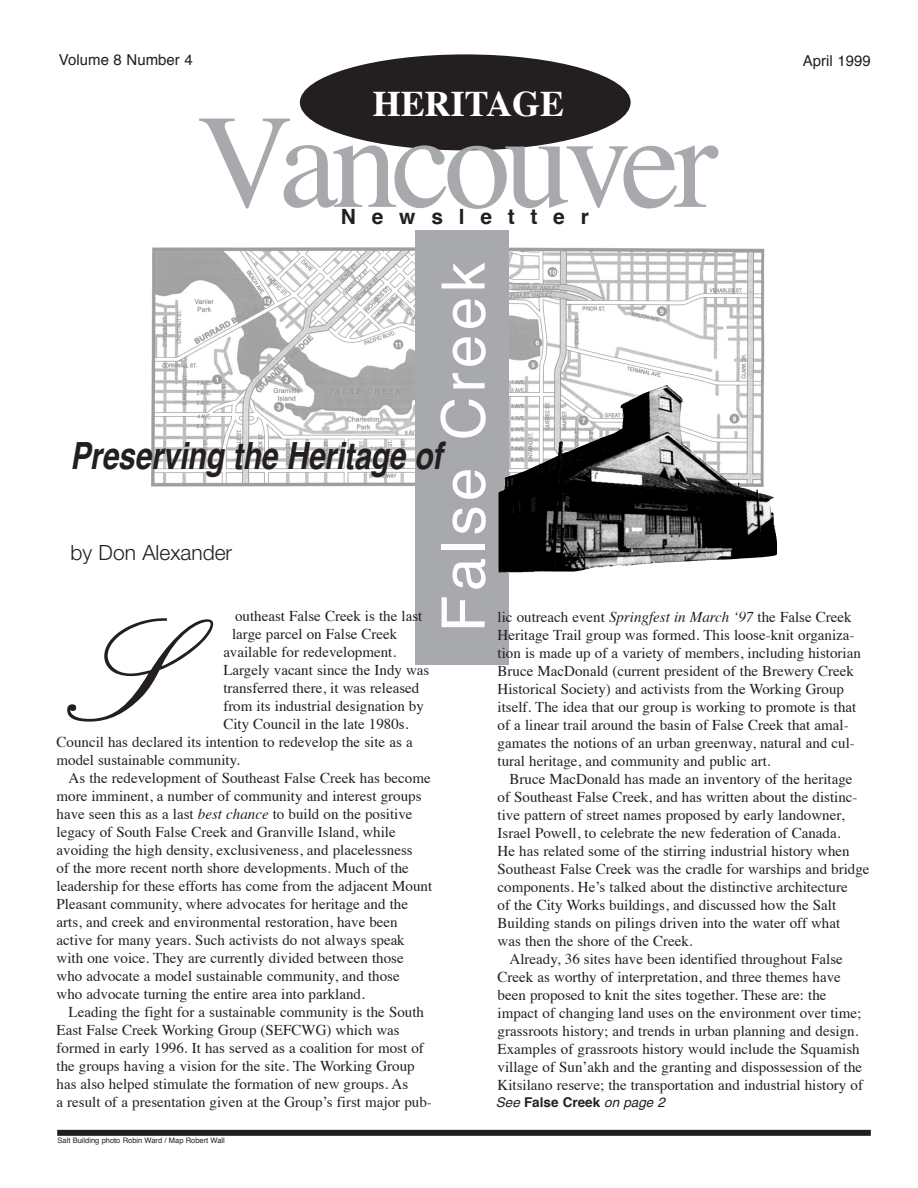
<style>
.page{position:relative;width:918px;height:1188px;background:#fff}
.page>*{position:absolute;margin:0;border:0;box-sizing:border-box;transform-origin:0 0}
.t1{font:600 180px "Palace Script";color:#231f20}
.t2{font:133.5px "Times";letter-spacing:-.05em;color:#a8a9ad}
.t3{font:60px "Helvetica";letter-spacing:.075em;color:#fff}
.t4{font:italic 700 37.5px "Helvetica";letter-spacing:-.005em;color:#231f20;scale:.8 1}
.t5{font:700 36px "Times";color:#fff}
.t6{font:300 21px "Helvetica Neue LT";color:#231f20}
.t7{font:700 21px "Helvetica";letter-spacing:.75em;color:#231f20}
.t8{font:15px/18px "Times";color:#231f20}
.t9{font:15px "Helvetica";color:#231f20}
.t10{font:italic 13.5px "Helvetica";color:#231f20}
.t11{font:7.5px "Helvetica";color:#231f20}
.s1{font-style:italic}
.s2{font-weight:700;font-style:normal}
</style>
<div class="page">
<img style="left:151px;top:241px;width:614px;height:249px">
<div style="left:416px;top:230px;width:93px;height:435px;background:#a8a9ad"></div>
<div style="left:300px;top:54px;width:331px;height:96px;background:#231f20;border-radius:50%"></div>
<div style="left:57px;top:1130px;width:814px;height:6px;background:#231f20"></div>
<img style="left:499px;top:385px;width:278px;height:188px">
<p class="t9" style="left:59px;top:48px;width:135px">Volume 8 Number 4</p>
<p class="t5" style="left:373px;top:69px;width:193px">HERITAGE</p>
<p class="t2" style="left:197px;top:37px;width:522px">Vancouver</p>
<p class="t7" style="left:341px;top:200px;width:249px">Newsletter</p>
<p class="t9" style="left:803px;top:49px;width:69px">April 1999</p>
<p class="t3" style="left:417px;top:632px;width:372px;rotate:-90deg">False Creek</p>
<p class="t4" style="left:70px;top:425px;width:467px">Preserving the Heritage of</p>
<p class="t6" style="left:70px;top:540px;width:163px">by Don Alexander</p>
<p class="t8" style="left:235px;top:606px;width:189px">outheast False Creek is the last</p>
<p class="t8" style="left:232px;top:624px;width:167px">large parcel on False Creek</p>
<p class="t8" style="left:223px;top:642px;width:174px">available for redevelopment.</p>
<p class="t8" style="left:223px;top:660px;width:208px">Largely vacant since the Indy was</p>
<p class="t8" style="left:223px;top:678px;width:197px">transferred there, it was released</p>
<p class="t8" style="left:223px;top:696px;width:202px">from its industrial designation by</p>
<p class="t8" style="left:223px;top:714px;width:187px">City Council in the late 1980s.</p>
<p class="t8" style="left:57px;top:732px;width:358px">Council has declared its intention to redevelop the site as a</p>
<p class="t8" style="left:57px;top:750px;width:185px">model sustainable community.</p>
<p class="t8" style="left:57px;top:768px;width:376px;text-indent:12px">As the redevelopment of Southeast False Creek has become more imminent, a number of community and interest groups have seen this as a last <span class="s1">best chance</span> to build on the positive legacy of South False Creek and Granville Island, while avoiding the high density, exclusiveness, and placelessness</p>
<p class="t8" style="left:57px;top:858px;width:354px">of the more recent north shore developments. Much of the</p>
<p class="t8" style="left:57px;top:876px;width:377px">leadership for these efforts has come from the adjacent Mount Pleasant community, where advocates for heritage and the arts, and creek and environmental restoration, have been active for many years. Such activists do not always speak with one voice. They are currently divided between those who advocate a model sustainable community, and those</p>
<p class="t8" style="left:57px;top:984px;width:310px">who advocate turning the entire area into parkland.</p>
<p class="t8" style="left:57px;top:1002px;width:369px;text-indent:12px">Leading the fight for a sustainable community is the South East False Creek Working Group (SEFCWG) which was formed in early 1996. It has served as a coalition for most of the groups having a vision for the site. The Working Group has also helped stimulate the formation of new groups. As</p>
<p class="t8" style="left:57px;top:1092px;width:377px">a result of a presentation given at the Group’s first major pub-</p>
<p class="t1" style="left:64px;top:581px;width:99px">S</p>
<p class="t11" style="left:58px;top:1135px;width:169px">Salt Building photo Robin Ward / Map Robert Wall</p>
<p class="t8" style="left:498px;top:607px;width:365px">lic outreach event <span class="s1">Springfest in March ‘97</span> the False Creek Heritage Trail group was formed. This loose-knit organiza&shy;tion is made up of a variety of members, including historian Bruce MacDonald (current president of the Brewery Creek</p>
<p class="t8" style="left:498px;top:679px;width:360px">Historical Society) and activists from the Working Group itself. The idea that our group is working to promote is that of a linear trail around the basin of False Creek that amal&shy;gamates the notions of an urban greenway, natural and cul&shy;tural heritage, and community and public art.</p>
<p class="t8" style="left:510px;top:769px;width:344px">Bruce MacDonald has made an inventory of the heritage</p>
<p class="t8" style="left:498px;top:787px;width:361px">of Southeast False Creek, and has written about the distinc&shy;tive pattern of street names proposed by early landowner,<br>Israel Powell, to celebrate the new federation of Canada.</p>
<p class="t8" style="left:498px;top:841px;width:374px">He has related some of the stirring industrial history when<br>Southeast False Creek was the cradle for warships and bridge components. He’s talked about the distinctive architecture</p>
<p class="t8" style="left:498px;top:895px;width:344px">of the City Works buildings, and discussed how the Salt<br>Building stands on pilings driven into the water off what</p>
<p class="t8" style="left:498px;top:931px;width:197px">was then the shore of the Creek.</p>
<p class="t8" style="left:498px;top:949px;width:367px;text-indent:12px">Already, 36 sites have been identified throughout False Creek as worthy of interpretation, and three themes have been proposed to knit the sites together. These are: the impact of changing land uses on the environment over time; grassroots history; and trends in urban planning and design.<br>Examples of grassroots history would include the Squamish village of Sun’akh and the granting and dispossession of the Kitsilano reserve; the transportation and industrial history of</p>
<p class="t10" style="left:496px;top:1092px;width:171px">See <span class="s2">False Creek</span> on page 2</p>
</div>
